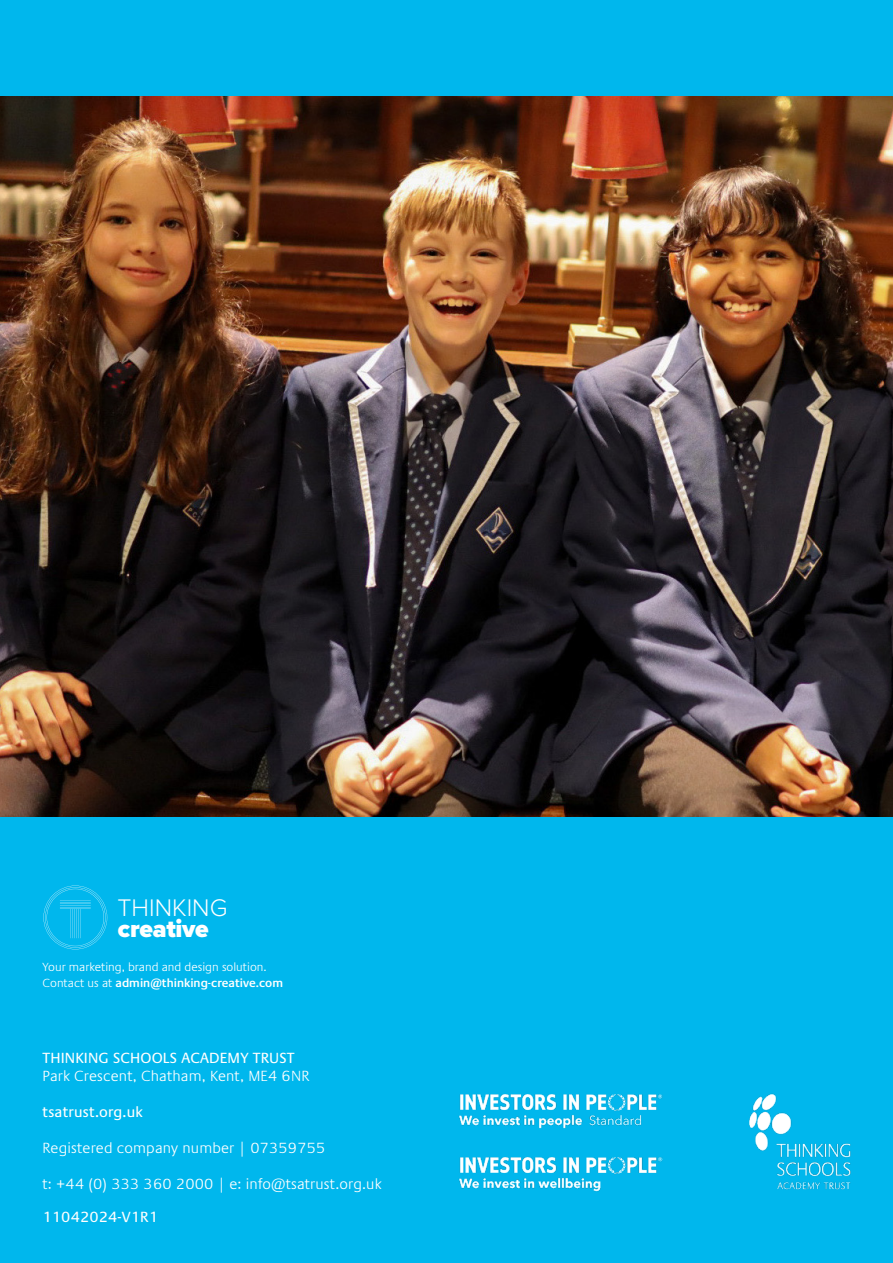
<style>
.page{position:relative;width:893px;height:1263px;background:#fff}
.page>*{position:absolute;margin:0;border:0;box-sizing:border-box;transform-origin:0 0}
.t1{font:300 24.9px "Proxima Nova";color:#fff}
.t2{font:900 24.9px "Proxima Nova";letter-spacing:-.01em;color:#fff}
.t3{font:300 15px "Praxis LT Pro";letter-spacing:.01em;color:#fff}
.t4{font:15px "Praxis LT Pro";letter-spacing:.01em;color:#fff}
.t5{font:300 12px/16.2px "Praxis LT Pro";color:#fff}
.s1{font-weight:600}
</style>
<div class="page">
<div style="left:0;top:816px;width:893px;height:447px;background:#00b7ed"></div>
<img style="left:749px;top:1093px;width:102px;height:97px">
<img style="left:459px;top:1157px;width:204px;height:35px">
<img style="left:459px;top:1094px;width:204px;height:35px">
<svg style="left:43px;top:886px;width:64px;height:63px"></svg>
<img style="left:0;top:96px;width:893px;height:720px">
<div style="left:0;top:0;width:893px;height:96px;background:#00b7ed"></div>
<h1 class="t1" style="left:118px;top:896px;width:111px">THINKING</h1>
<h1 class="t2" style="left:118px;top:910px;width:92px">creative</h1>
<p class="t5" style="left:43px;top:959px;width:242px">Your marketing, brand and design solution.<br>Contact us at <span class="s1">admin@thinking-creative.com</span></p>
<p class="t4" style="left:43px;top:1049px;width:254px">THINKING SCHOOLS ACADEMY TRUST</p>
<p class="t3" style="left:43px;top:1067px;width:268px">Park Crescent, Chatham, Kent, ME4 6NR</p>
<p class="t4" style="left:43px;top:1103px;width:102px">tsatrust.org.uk</p>
<p class="t3" style="left:43px;top:1139px;width:284px">Registered company number | 07359755</p>
<p class="t3" style="left:43px;top:1175px;width:341px">t: +44 (0) 333 360 2000 | e: info@tsatrust.org.uk</p>
<p class="t4" style="left:43px;top:1208px;width:117px">11042024-V1R1</p>
</div>
